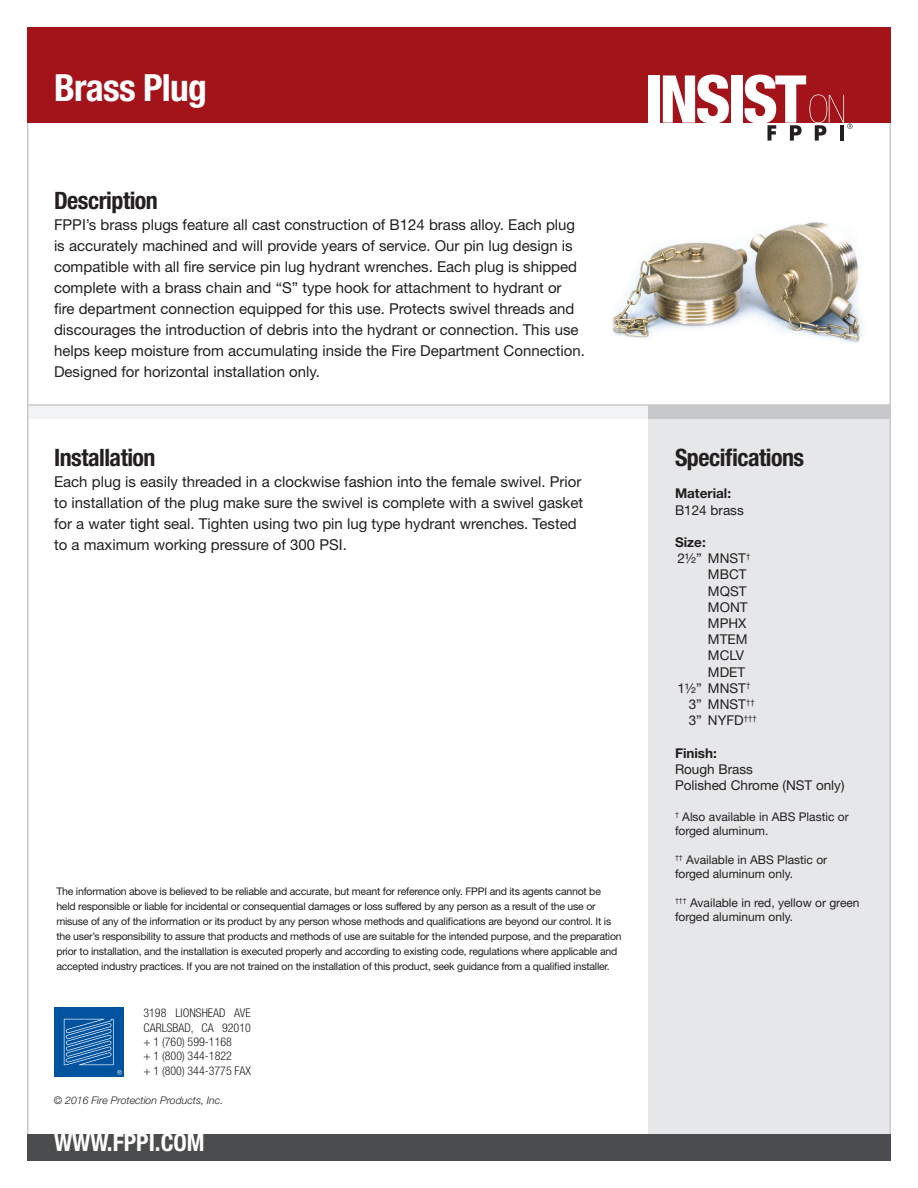
<style>
.page{position:relative;width:918px;height:1188px;background:#fff}
.page>*{position:absolute;margin:0;border:0;box-sizing:border-box;transform-origin:0 0}
.t1{font:700 condensed 37.5px "Helvetica Neue LT Std";letter-spacing:-.02em;color:#fff}
.t2{font:700 condensed 24px "Helvetica Neue LT Std";letter-spacing:-.02em;color:#231f20}
.t3{font:700 condensed 24px "Helvetica Neue LT Std";color:#fff}
.t4{font:15px/21px "Helvetica Neue LT Std";color:#231f20}
.t5{font:13.5px/16.2px "Helvetica Neue LT Std";color:#231f20}
.t6{font:700 13.5px "Helvetica Neue LT Std";color:#231f20}
.t7{font:12px/14.4px "Helvetica Neue LT Std";color:#231f20}
.t8{font:300 condensed 12px/14.4px "Helvetica Neue LT Std";color:#231f20}
.t9{font:10.5px/15px "Helvetica Neue LT Std";letter-spacing:-.02em;color:#231f20}
.t10{font:italic 300 10.5px "Helvetica Neue LT Std";color:#231f20}
</style>
<div class="page">
<img style="left:612px;top:222px;width:250px;height:121px">
<div style="left:27px;top:405px;width:864px;height:13px;background:#f2f3f4"></div>
<hr style="left:27px;top:27px;width:1px;height:1134px;background:#c7c8ca">
<div style="left:648px;top:405px;width:243px;height:756px;background:#e6e7e9"></div>
<div style="left:648px;top:405px;width:243px;height:13px;background:#c7c8ca"></div>
<hr style="left:27px;top:404px;width:864px;height:2px;background:#c7c8ca">
<hr style="left:890px;top:27px;width:1px;height:1134px;background:#c7c8ca">
<div style="left:27px;top:1134px;width:864px;height:27px;background:#4b4c4d"></div>
<div style="left:27px;top:27px;width:864px;height:96px;background:#a2141a"></div>
<div style="left:648px;top:76px;width:11px;height:47px;background:#fff"></div>
<svg style="left:663px;top:75px;width:66px;height:48px"></svg>
<div style="left:731px;top:76px;width:11px;height:47px;background:#fff"></div>
<svg style="left:745px;top:75px;width:108px;height:66px"></svg>
<div style="left:54px;top:1007px;width:69px;height:69px;background:#0153a0"></div>
<svg style="left:64px;top:1019px;width:58px;height:56px"></svg>
<h1 class="t1" style="left:54px;top:65px;width:154px">Brass Plug</h1>
<h2 class="t2" style="left:54px;top:186px;width:105px">Description</h2>
<p class="t4" style="left:54px;top:214px;width:533px">FPPI’s brass plugs feature all cast construction of B124 brass alloy. Each plug is accurately machined and will provide years of service. Our pin lug design is compatible with all fire service pin lug hydrant wrenches. Each plug is shipped complete with a brass chain and “S” type hook for attachment to hydrant or fire department connection equipped for this use. Protects swivel threads and discourages the introduction of debris into the hydrant or connection. This use helps keep moisture from accumulating inside the Fire Department Connection.<br>Designed for horizontal installation only.</p>
<h2 class="t2" style="left:54px;top:443px;width:103px">Installation</h2>
<p class="t4" style="left:54px;top:471px;width:531px">Each plug is easily threaded in a clockwise fashion into the female swivel. Prior to installation of the plug make sure the swivel is complete with a swivel gasket for a water tight seal. Tighten using two pin lug type hydrant wrenches. Tested to a maximum working pressure of 300 PSI.</p>
<p class="t9" style="left:56px;top:883px;width:567px">The information above is believed to be reliable and accurate, but meant for reference only. FPPI and its agents cannot be held responsible or liable for incidental or consequential damages or loss suffered by any person as a result of the use or misuse of any of the information or its product by any person whose methods and qualifications are beyond our control. It is the user’s responsibility to assure that products and methods of use are suitable for the intended purpose, and the preparation prior to installation, and the installation is executed properly and according to existing code, regulations where applicable and accepted industry practices. If you are not trained on the installation of this product, seek guidance from a qualified installer.</p>
<p class="t8" style="left:143px;top:1006px;width:109px">3198 LIONSHEAD AVE<br>CARLSBAD, CA 92010 + 1 (760) 599-1168<br>+ 1 (800) 344-1822<br>+ 1 (800) 344-3775 FAX</p>
<p class="t10" style="left:54px;top:1094px;width:171px">© 2016 Fire Protection Products, Inc.</p>
<h2 class="t3" style="left:54px;top:1128px;width:152px">WWW.FPPI.COM</h2>
<h2 class="t2" style="left:675px;top:443px;width:131px">Specifications</h2>
<p class="t6" style="left:675px;top:485px;width:58px">Material:</p>
<p class="t5" style="left:675px;top:502px;width:70px">B124 brass</p>
<p class="t6" style="left:675px;top:534px;width:32px">Size:</p>
<p class="t5" style="left:677px;top:550px;width:74px">21/2” MNST<sup>†</sup></p>
<p class="t5" style="left:708px;top:566px;width:40px">MBCT</p>
<p class="t5" style="left:708px;top:583px;width:40px">MQST</p>
<p class="t5" style="left:708px;top:599px;width:41px">MONT</p>
<p class="t5" style="left:708px;top:615px;width:40px">MPHX</p>
<p class="t5" style="left:708px;top:631px;width:41px">MTEM</p>
<p class="t5" style="left:708px;top:647px;width:38px">MCLV</p>
<p class="t5" style="left:708px;top:664px;width:39px">MDET</p>
<p class="t5" style="left:677px;top:680px;width:74px">11/2” MNST<sup>†</sup></p>
<p class="t5" style="left:689px;top:696px;width:68px">3” MNST<sup>††</sup></p>
<p class="t5" style="left:689px;top:712px;width:70px">3” NYFD<sup>†††</sup></p>
<p class="t6" style="left:675px;top:744px;width:43px">Finish:</p>
<p class="t5" style="left:675px;top:761px;width:171px">Rough Brass<br>Polished Chrome (NST only)</p>
<p class="t7" style="left:675px;top:809px;width:175px"><sup>†</sup> Also available in ABS Plastic or forged aluminum.</p>
<p class="t7" style="left:675px;top:852px;width:154px"><sup>††</sup> Available in ABS Plastic or forged aluminum only.</p>
<p class="t7" style="left:675px;top:895px;width:186px"><sup>†††</sup> Available in red, yellow or green forged aluminum only.</p>
</div>
